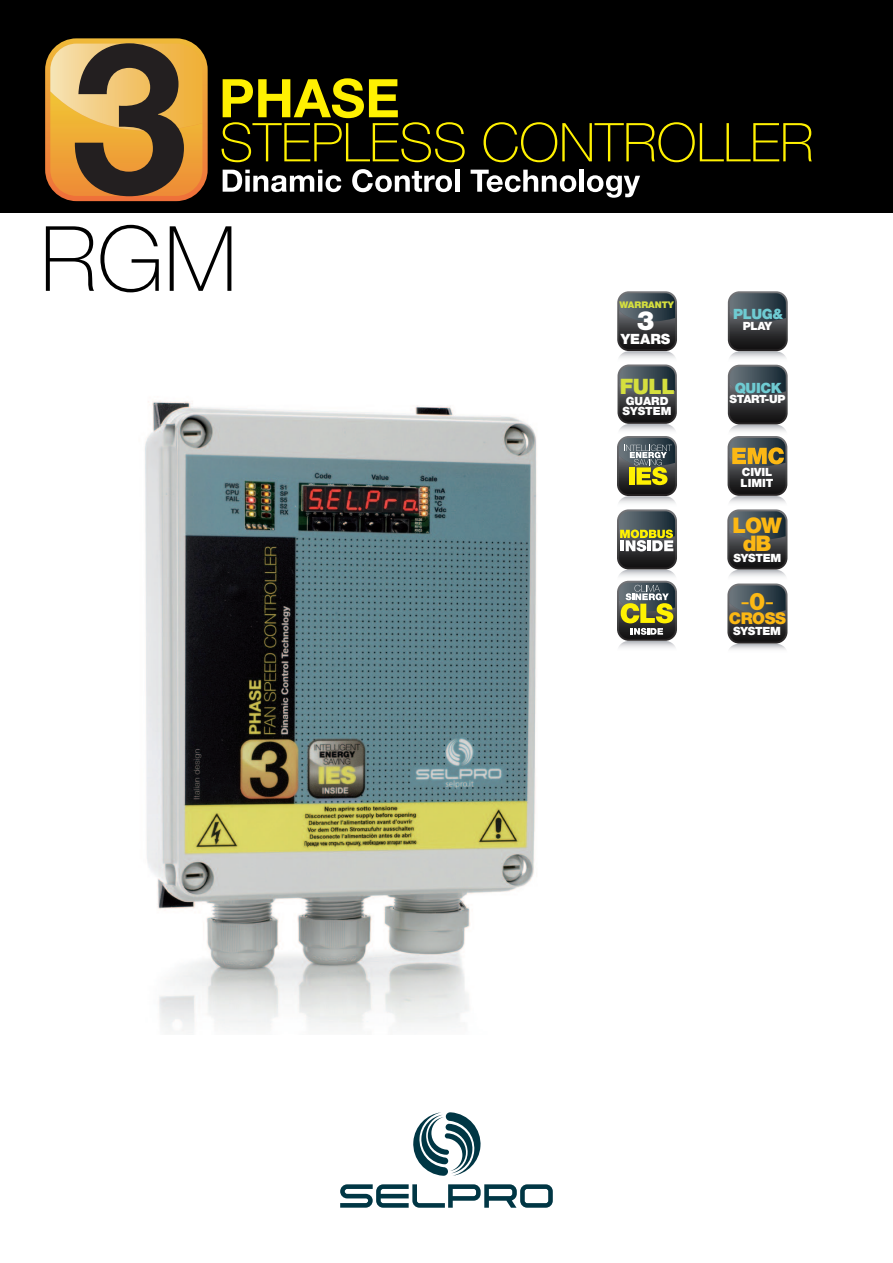
<style>
.page{position:relative;width:893px;height:1263px;background:#fff}
.page>*{position:absolute;margin:0;border:0;box-sizing:border-box;transform-origin:0 0}
.t1{font:100 90.3px "Helvetica Neue";color:#000}
.t2{font:100 53.55px "Helvetica Neue";color:#fff101}
.t3{font:900 26.55px "Helvetica Neue";color:#fff}
.t4{font:24.3px "Helvetica Neue";color:#fcb814}
.t5{font:900 21.45px/18.1px "Helvetica Neue";color:#fcb814;text-align:center}
.t6{font:900 21.3px "Helvetica Neue";color:#d5df3e}
.t7{font:900 16.2px "Helvetica Neue";letter-spacing:-.025em;color:#fcb814}
.t8{font:900 14.25px "Helvetica Neue";letter-spacing:-.025em;color:#6fcbd2}
.t9{font:900 14.1px "Helvetica Neue";color:#fff}
.t10{font:900 11.4px "Helvetica Neue";letter-spacing:-.025em;color:#fff}
.t11{font:900 11.4px/10.8px "Helvetica Neue";color:#fff}
.t12{font:900 9.15px "Helvetica Neue";color:#d5df3e}
.s1{font-weight:900}
</style>
<div class="page">
<img style="left:145px;top:401px;width:392px;height:632px">
<div style="left:0;top:0;width:893px;height:213px;background:#000"></div>
<svg style="left:223px;top:170px;width:118px;height:22px"></svg>
<svg style="left:352px;top:169px;width:100px;height:23px"></svg>
<hr style="left:455px;top:170px;width:4px;height:22px;background:#fff">
<svg style="left:471px;top:170px;width:105px;height:22px"></svg>
<div style="left:579px;top:170px;width:5px;height:22px;background:#fff"></div>
<svg style="left:587px;top:175px;width:53px;height:23px"></svg>
<svg style="left:223px;top:78px;width:175px;height:40px"></svg>
<svg style="left:45px;top:38px;width:163px;height:163px;background:#a3783c"></svg>
<svg style="left:617px;top:291px;width:60px;height:357px;background:#74786b"></svg>
<svg style="left:727px;top:291px;width:61px;height:359px;background:#646766"></svg>
<svg style="left:340px;top:1184px;width:213px;height:24px"></svg>
<svg style="left:413px;top:1112px;width:68px;height:64px"></svg>
<p class="t2" style="left:219px;top:113px;width:596px">STEPLESS CONTROLLER</p>
<p class="t1" style="left:40px;top:208px;width:198px">RGM</p>
<p class="t12" style="left:619px;top:299px;width:56px">WARRANTY</p>
<p class="t9" style="left:621px;top:331px;width:51px">YEARS</p>
<p class="t3" style="left:637px;top:305px;width:19px">3</p>
<p class="t6" style="left:620px;top:373px;width:56px">FULL</p>
<p class="t11" style="left:623px;top:395px;width:50px">GUARD<br>SYSTEM</p>
<p class="t8" style="left:733px;top:306px;width:51px">PLUG&amp;</p>
<p class="t10" style="left:743px;top:319px;width:31px">PLAY</p>
<p class="t8" style="left:735px;top:379px;width:49px">QUICK</p>
<p class="t10" style="left:730px;top:392px;width:58px">START-UP</p>
<p class="t11" style="left:740px;top:467px;width:34px">CIVIL<br>LIMIT</p>
<p class="t5" style="left:732px;top:516px;width:51px">LOW dB</p>
<p class="t10" style="left:733px;top:551px;width:49px">SYSTEM</p>
<p class="t4" style="left:740px;top:587px;width:35px">-<span class="s1">0</span>-</p>
<p class="t7" style="left:729px;top:608px;width:59px">CROSS</p>
<p class="t10" style="left:733px;top:624px;width:49px">SYSTEM</p>
</div>
